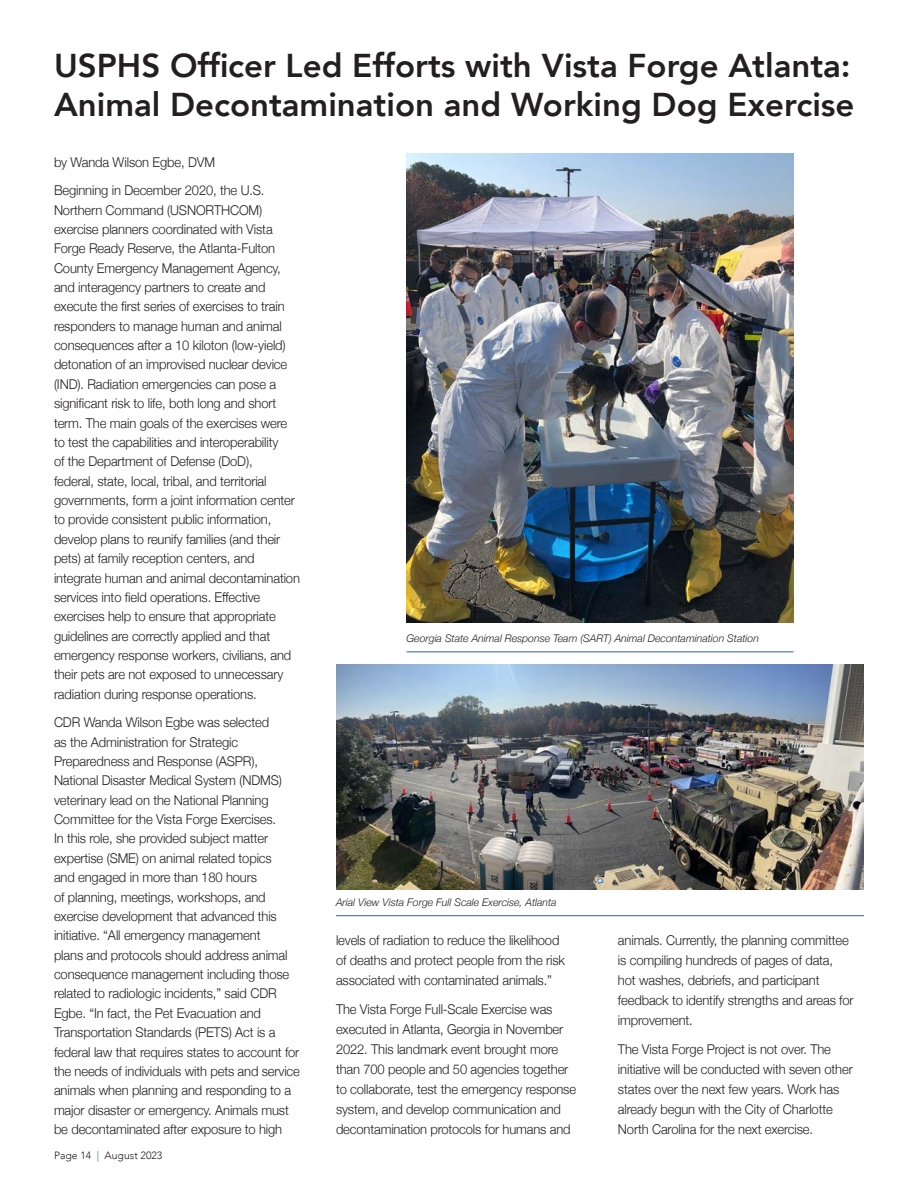
<style>
.page{position:relative;width:918px;height:1188px;background:#fff}
.page>*{position:absolute;margin:0;border:0;box-sizing:border-box;transform-origin:0 0}
.Headline_1{font:800 33px/39.6px "Avenir";color:#231f20}
.Body{font:300 13.5px/19.4px "Helvetica Neue";letter-spacing:-.01em;color:#231f20;scale:.96 1}
.t1{font:italic 300 10.5px "Helvetica Neue";color:#231f20}
.t2{font:300 10.5px "Avenir";color:#231f20}
.s1{color:#2e5fac}
</style>
<div class="page">
<img style="left:406px;top:154px;width:388px;height:469px">
<img style="left:336px;top:664px;width:528px;height:226px">
<hr style="left:406px;top:651px;width:388px;height:1px;background:#2e5fac">
<hr style="left:336px;top:915px;width:528px;height:1px;background:#2e5fac">
<p class="Headline_1" style="left:54px;top:45px;width:802px">USPHS Officer Led Efforts with Vista Forge Atlanta:<br>Animal Decontamination and Working Dog Exercise</p>
<p class="Body" style="left:54px;top:151px;width:169px">by Wanda Wilson Egbe, DVM</p>
<p class="Body" style="left:54px;top:180px;width:258px">Beginning in December 2020, the U.S.<br>Northern Command (USNORTHCOM) exercise planners coordinated with Vista Forge Ready Reserve, the Atlanta-Fulton County Emergency Management Agency, and interagency partners to create and execute the first series of exercises to train responders to manage human and animal consequences after a 10 kiloton (low-yield) detonation of an improvised nuclear device (IND). Radiation emergencies can pose a significant risk to life, both long and short term. The main goals of the exercises were to test the capabilities and interoperability<br>of the Department of Defense (DoD),<br>federal, state, local, tribal, and territorial governments, form a joint information center to provide consistent public information, develop plans to reunify families (and their pets) at family reception centers, and integrate human and animal decontamination services into field operations. Effective exercises help to ensure that appropriate guidelines are correctly applied and that emergency response workers, civilians, and their pets are not exposed to unnecessary radiation during response operations.</p>
<p class="Body" style="left:54px;top:712px;width:258px">CDR Wanda Wilson Egbe was selected<br>as the Administration for Strategic Preparedness and Response (ASPR), National Disaster Medical System (NDMS) veterinary lead on the National Planning Committee for the Vista Forge Exercises.<br>In this role, she provided subject matter expertise (SME) on animal related topics<br>and engaged in more than 180 hours<br>of planning, meetings, workshops, and exercise development that advanced this initiative. “All emergency management<br>plans and protocols should address animal consequence management including those related to radiologic incidents,” said CDR Egbe. “In fact, the Pet Evacuation and Transportation Standards (PETS) Act is a federal law that requires states to account for the needs of individuals with pets and service animals when planning and responding to a major disaster or emergency. Animals must be decontaminated after exposure to high</p>
<p class="t2" style="left:54px;top:1149px;width:110px">Page 14 <span class="s1">|</span> August 2023</p>
<p class="t1" style="left:406px;top:630px;width:354px">Georgia State Animal Response Team (SART) Animal Decontamination Station</p>
<p class="t1" style="left:336px;top:894px;width:222px">Arial View Vista Forge Full Scale Exercise, Atlanta</p>
<p class="Body" style="left:336px;top:929px;width:240px;line-height:20.1px">levels of radiation to reduce the likelihood of deaths and protect people from the risk associated with contaminated animals.”</p>
<p class="Body" style="left:336px;top:998px;width:252px;line-height:20.1px">The Vista Forge Full-Scale Exercise was executed in Atlanta, Georgia in November 2022. This landmark event brought more than 700 people and 50 agencies together to collaborate, test the emergency response system, and develop communication and decontamination protocols for humans and</p>
<p class="Body" style="left:618px;top:929px;width:247px;line-height:20.1px">animals. Currently, the planning committee is compiling hundreds of pages of data, hot washes, debriefs, and participant feedback to identify strengths and areas for improvement.</p>
<p class="Body" style="left:618px;top:1038px;width:246px;line-height:20.1px">The Vista Forge Project is not over. The initiative will be conducted with seven other states over the next few years. Work has already begun with the City of Charlotte North Carolina for the next exercise.</p>
</div>
